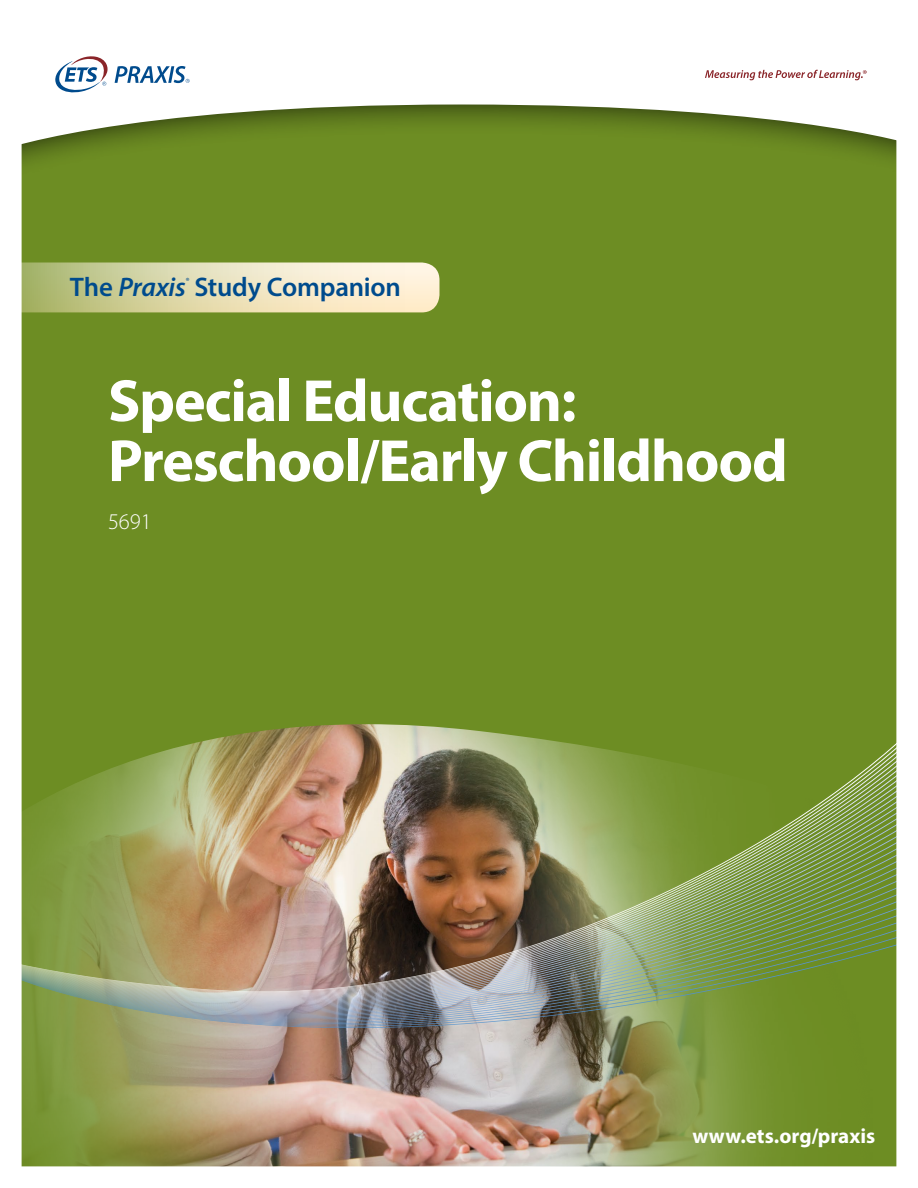
<style>
.page{position:relative;width:918px;height:1188px;background:#fff}
.page>*{position:absolute;margin:0;border:0;box-sizing:border-box;transform-origin:0 0}
.t1{font:700 60px/60px "Myriad Pro";letter-spacing:-.02em;color:#fff}
.t2{font:600 27px "Myriad Pro";letter-spacing:-.01em;color:#004b8d}
.t3{font:300 22.5px "Myriad Pro";color:#fff}
.t4{font:700 21px "Myriad Pro";color:#fff}
.t5{font:9px "Myriad Pro";color:#004b8d}
.s1{font-style:italic}
</style>
<div class="page">
<img style="left:21px;top:56px;width:876px;height:1111px">
<p class="t2" style="left:70px;top:270px;width:333px">The <span class="s1">Praxis</span> Study Companion</p>
<p class="t5" style="left:186px;top:275px;width:5px">®</p>
<p class="t1" style="left:108px;top:369px;width:681px">Special Education:<br>Preschool/Early Childhood</p>
<p class="t3" style="left:108px;top:509px;width:45px">5691</p>
<p class="t4" style="left:692px;top:1122px;width:184px">www.ets.org/praxis</p>
</div>
